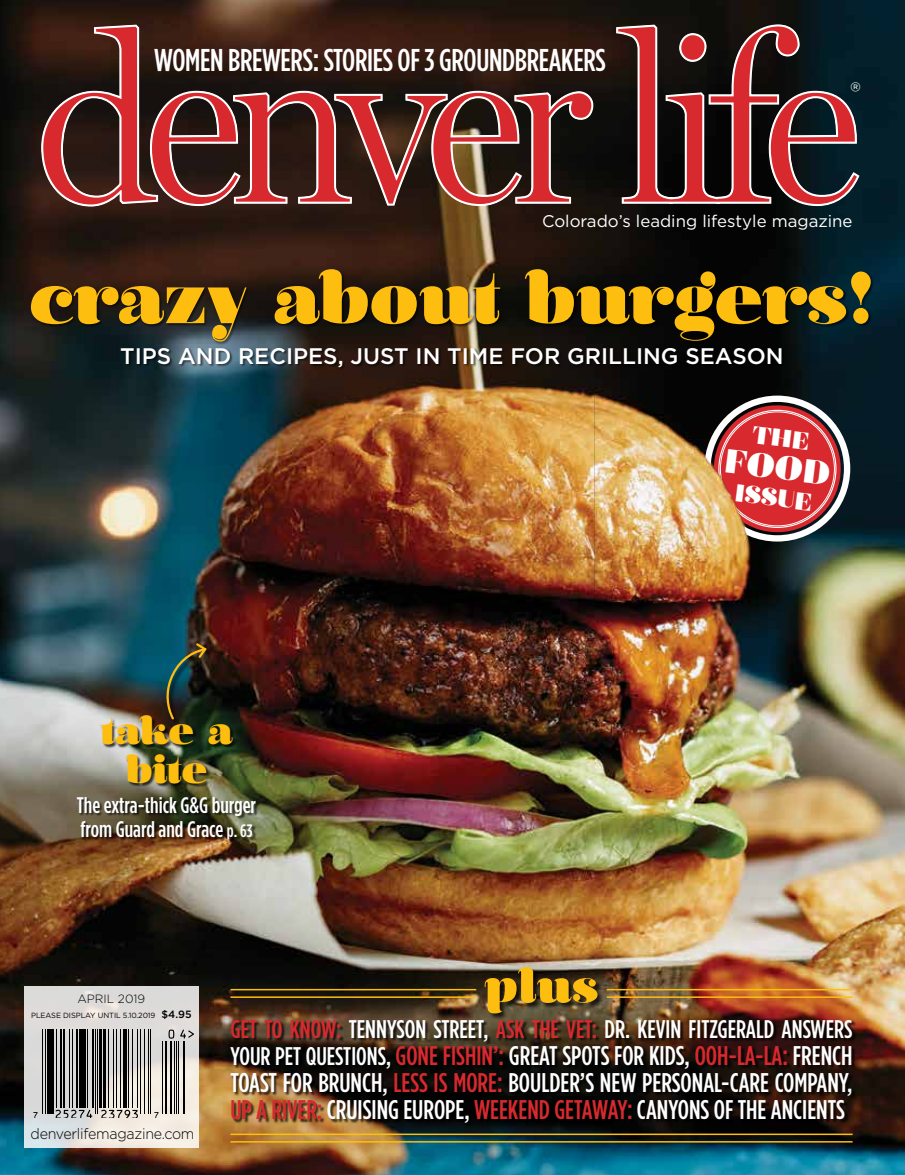
<style>
.page{position:relative;width:905px;height:1175px;background:#fff}
.page>*{position:absolute;margin:0;border:0;box-sizing:border-box;transform-origin:0 0}
.t1{font:300 234.3px "Miller Display";letter-spacing:-.06em;color:#d7292e;scale:.95 1}
.t2{font:90px "Olivia";letter-spacing:-.01em;color:#febe10}
.t3{font:58.65px "Olivia";color:#febe10}
.t4{font:48px/39px "Olivia";letter-spacing:-.01em;color:#febe10;text-align:center}
.t5{font:42.3px "Olivia";color:#fff}
.t6{font:500 31.5px "Gotham Condensed";letter-spacing:-.01em;color:#fff}
.t7{font:30.9px "Olivia";color:#fff}
.t8{font:500 27px/27px "Gotham Condensed";color:#fff;text-align:justify}
.t9{font:300 26.4px "Gotham";color:#fff}
.t10{font:500 25.5px "Gotham Condensed";color:#fff}
.t11{font:500 22.5px/24px "Gotham Condensed";color:#fff}
.t12{font:500 22.5px "Gotham";color:#fff}
.t13{font:16.8px "Gotham";color:#fff}
.t14{font:300 15px "Gotham";letter-spacing:-.02em;color:#000;scale:.95 1}
.t15{font:300 12px "Gotham";color:#000}
.t16{font:7.5px "Gotham";letter-spacing:-.01em;color:#000}
.s1{font-size:18px}
.s2{font-weight:500;font-size:10.5px}
.s3{color:#d7292e}
.s4{font-size:25.5px}
</style>
<div class="page">
<img style="left:0;top:0;width:904px;height:1174px">
<div style="left:231px;top:1020px;width:625px;height:107px;background:#000;opacity:.75"></div>
<div style="left:484px;top:967px;width:120px;height:53px;background:#000;opacity:.75"></div>
<div style="left:31px;top:269px;width:843px;height:102px;background:#000;opacity:.58"></div>
<hr style="left:230px;top:988px;width:246px;height:2px;background:#febe10">
<hr style="left:230px;top:996px;width:246px;height:2px;background:#febe10">
<hr style="left:230px;top:1133px;width:622px;height:2px;background:#febe10">
<hr style="left:230px;top:1141px;width:622px;height:1px;background:#febe10">
<hr style="left:606px;top:988px;width:246px;height:2px;background:#febe10">
<hr style="left:606px;top:996px;width:246px;height:2px;background:#febe10">
<div style="left:77px;top:716px;width:183px;height:127px;background:#000;opacity:.75"></div>
<div style="left:166px;top:643px;width:47px;height:83px;background:#000;opacity:.75"></div>
<svg style="left:166px;top:641px;width:42px;height:80px;background:#253930"></svg>
<svg style="left:708px;top:400px;width:137px;height:137px;background:#ba4e4b"></svg>
<h1 class="t1" style="left:36px;top:-13px;width:869px">denver life</h1>
<p class="t6" style="left:154px;top:43px;width:453px">WOMEN BREWERS: STORIES OF 3 GROUNDBREAKERS</p>
<p class="t9" style="left:850px;top:75px;width:12px">®</p>
<p class="t13" style="left:542px;top:210px;width:312px">Colorado’s leading lifestyle magazine</p>
<h2 class="t2" style="left:29px;top:248px;width:848px">crazy about burgers!</h2>
<p class="t12" style="left:120px;top:341px;width:665px">TIPS AND RECIPES, JUST IN TIME FOR GRILLING SEASON</p>
<h3 class="t4" style="left:100px;top:712px;width:134px">take a bite</h3>
<p class="t11" style="left:77px;top:792px;width:181px">The extra-thick G&amp;G burger from Guard and Grace <span class="s1">p. 63</span></p>
<h3 class="t5" style="left:727px;top:437px;width:107px;rotate:7deg">FOOD</h3>
<p class="t7" style="left:737px;top:476px;width:79px;rotate:7deg">ISSUE</p>
<p class="t15" style="left:77px;top:991px;width:69px">APRIL 2019</p>
<p class="t16" style="left:31px;top:1010px;width:162px">PLEASE DISPLAY UNTIL 5.10.2019 <span class="s2">$4.95</span></p>
<p class="t14" style="left:31px;top:1123px;width:174px">denverlifemagazine.com</p>
<h3 class="t3" style="left:484px;top:953px;width:115px">plus</h3>
<p class="t10" style="left:230px;top:1015px;width:623px"><span class="s3">GET TO KNOW:</span> TENNYSON STREET, <span class="s3">ASK THE VET:</span> DR. KEVIN FITZGERALD ANSWERS</p>
<p class="t8" style="left:230px;top:1041px;width:623px"><span class="s4">YOUR PET QUESTIONS,</span> <span class="s3">GONE FISHIN’:</span> GREAT SPOTS FOR KIDS, <span class="s3">OOH-LA-LA:</span> FRENCH TOAST FOR BRUNCH, <span class="s3">LESS IS MORE:</span> BOULDER’S NEW PERSONAL-CARE COMPANY, <span class="s3">UP A RIVER:</span> CRUISING EUROPE, <span class="s3">WEEKEND GETAWAY:</span> CANYONS OF THE ANCIENTS</p>
</div>
